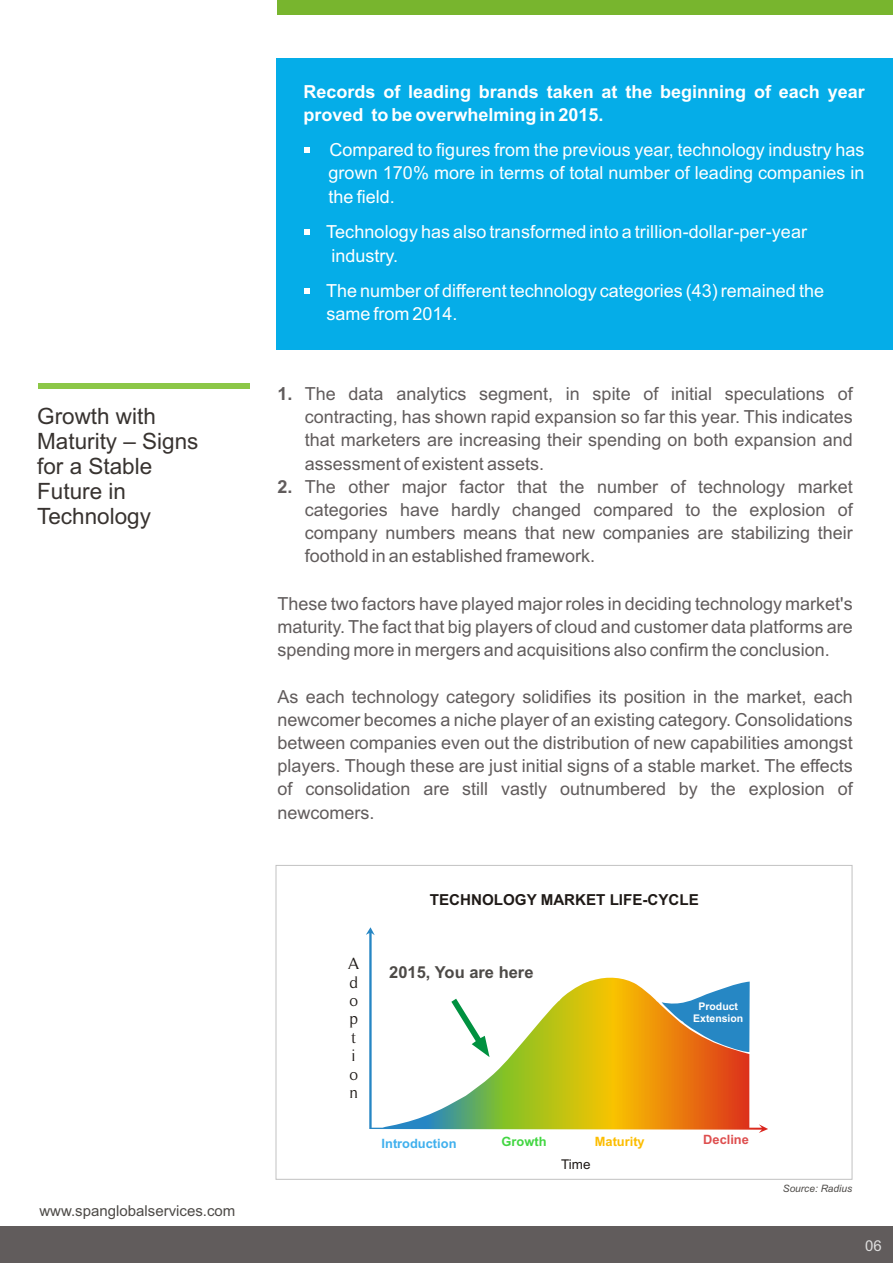
<style>
.page{position:relative;width:893px;height:1263px;background:#fff}
.page>*{position:absolute;margin:0;border:0;box-sizing:border-box;transform-origin:0 0}
.t1{font:22.5px/25.2px "Arial";color:#383330}
.t2{font:18px/23.1px "Arial";color:#615c5c;text-align:justify}
.t3{font:18px/23.5px "Arial";color:#fff}
.t4{font:700 18px/23.1px "Arial";color:#fff}
.t5{font:700 16.5px "Arial";color:#4d4a47}
.t6{font:16.5px/18.5px "Timeless";color:#1f1a17}
.t7{font:700 15.15px "Arial";color:#1f1a17}
.t8{font:15px "Arial";color:#4d4a47}
.t9{font:15px "Arial";color:#dedede}
.t10{font:13.5px "Arial";color:#1f1a17}
.t11{font:700 12.9px "Arial";color:#40b0ed}
.t12{font:700 12.9px "Arial";color:#fcbd00}
.t13{font:700 12.9px "Arial";color:#de4f4f}
.t14{font:700 12.9px "Arial";color:#42d642}
.t15{font:700 10.5px/11.7px "Arial";color:#fff;text-align:center}
.t16{font:italic 10.2px "Arial";color:#4d4a47}
.s1{font-weight:700}
</style>
<div class="page">
<div style="left:276px;top:58px;width:617px;height:291px;background:#05ade8"></div>
<div style="left:0;top:1226px;width:893px;height:37px;background:#615c5c"></div>
<div style="left:277px;top:0;width:616px;height:14px;background:#78b52e"></div>
<div style="left:39px;top:383px;width:211px;height:5px;background:#8cc747"></div>
<svg style="left:304px;top:148px;width:6px;height:5px"></svg>
<svg style="left:304px;top:229px;width:6px;height:6px"></svg>
<svg style="left:304px;top:288px;width:6px;height:6px"></svg>
<svg style="left:366px;top:927px;width:402px;height:206px"></svg>
<svg style="left:451px;top:999px;width:39px;height:58px"></svg>
<p class="t1" style="left:37px;top:403px;width:163px">Growth with<br>Maturity – Signs for a Stable<br>Future in<br>Technology</p>
<p class="t8" style="left:39px;top:1202px;width:197px">www.spanglobalservices.com</p>
<p class="t4" style="left:303px;top:80px;width:563px">Records of leading brands taken at the beginning of each year proved to be overwhelming in 2015.</p>
<p class="t3" style="left:329px;top:138px;width:537px;text-align:justify">Compared to figures from the previous year, technology industry has grown 170% more in terms of total number of leading companies in the field.</p>
<p class="t3" style="left:326px;top:220px;width:483px">Technology has also transformed into a trillion-dollar-per-year industry.</p>
<p class="t3" style="left:326px;top:279px;width:499px">The number of different technology categories (43) remained the same from 2014.</p>
<p class="t2" style="left:305px;top:382px;width:550px;text-indent:-27px"><span class="s1">1.</span> The data analytics segment, in spite of initial speculations of contracting, has shown rapid expansion so far this year. This indicates that marketers are increasing their spending on both expansion and assessment of existent assets.</p>
<p class="t2" style="left:305px;top:475px;width:550px;text-indent:-27px"><span class="s1">2.</span> The other major factor that the number of technology market categories have hardly changed compared to the explosion of company numbers means that new companies are stabilizing their foothold in an established framework.</p>
<p class="t2" style="left:278px;top:592px;width:577px">These two factors have played major roles in deciding technology market's maturity. The fact that big players of cloud and customer data platforms are spending more in mergers and acquisitions also confirm the conclusion.</p>
<p class="t2" style="left:278px;top:685px;width:577px">As each technology category solidifies its position in the market, each newcomer becomes a niche player of an existing category. Consolidations between companies even out the distribution of new capabilities amongst players. Though these are just initial signs of a stable market. The effects of consolidation are still vastly outnumbered by the explosion of newcomers.</p>
<p class="t6" style="left:348px;top:954px;width:13px">A d o p t i o n</p>
<p class="t7" style="left:430px;top:891px;width:270px">TECHNOLOGY MARKET LIFE-CYCLE</p>
<p class="t5" style="left:389px;top:962px;width:146px">2015, You are here</p>
<p class="t15" style="left:693px;top:1001px;width:52px">Product<br>Extension</p>
<p class="t11" style="left:382px;top:1135px;width:76px">Introduction</p>
<p class="t14" style="left:502px;top:1134px;width:46px">Growth</p>
<p class="t12" style="left:595px;top:1134px;width:51px">Maturity</p>
<p class="t13" style="left:703px;top:1132px;width:47px">Decline</p>
<p class="t10" style="left:561px;top:1156px;width:31px">Time</p>
<p class="t16" style="left:783px;top:1182px;width:71px">Source: Radius</p>
<p class="t9" style="left:865px;top:1237px;width:18px">06</p>
</div>
